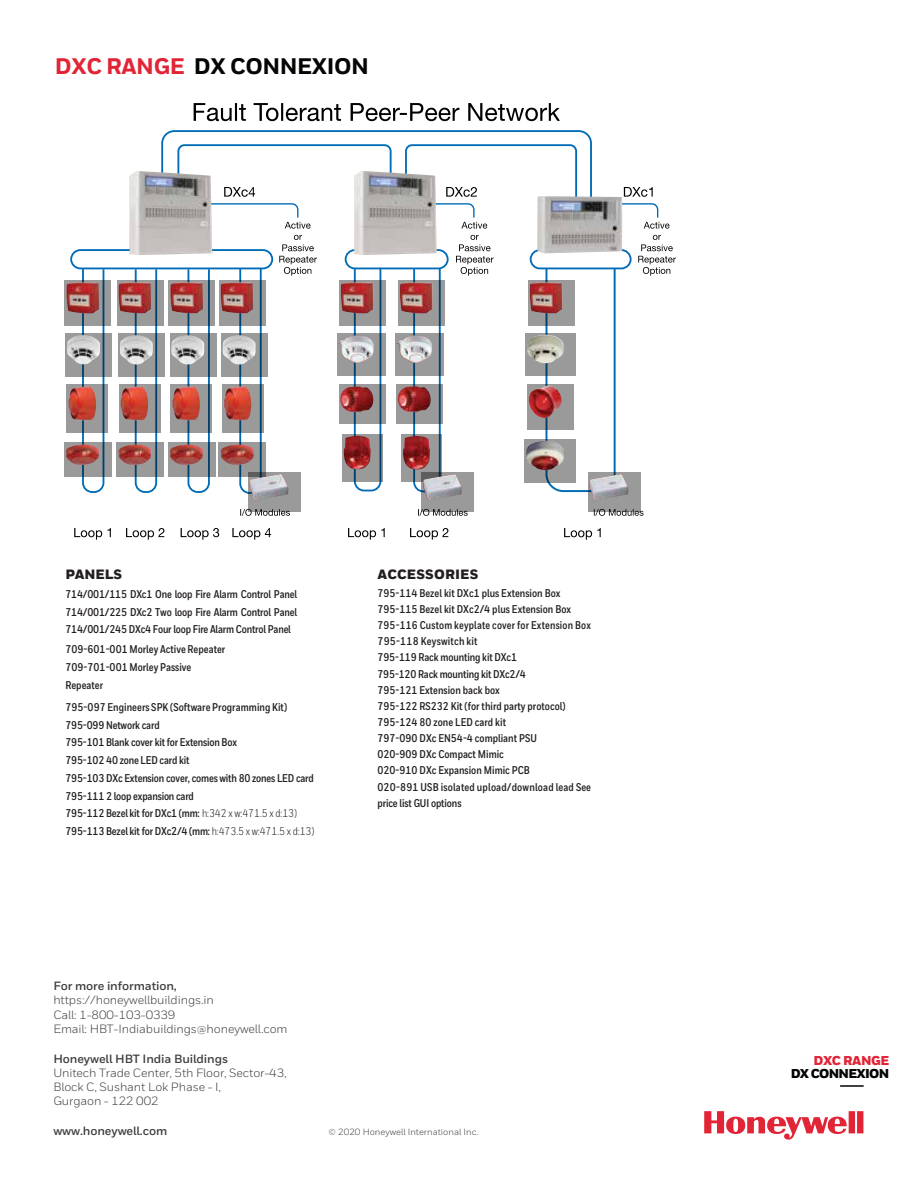
<style>
.page{position:relative;width:918px;height:1188px;background:#fff}
.page>*{position:absolute;margin:0;border:0;box-sizing:border-box;transform-origin:0 0}
.t1{font:800 22.5px "Honeywell Sans";letter-spacing:-.02em;color:#040503}
.t2{font:900 13.5px "Honeywell Sans";letter-spacing:.01em;color:#231f20}
.t3{font:900 12.9px "Honeywell Sans";letter-spacing:-.055em;color:#040503}
.t4{font:900 12.9px "Honeywell Sans";letter-spacing:-.035em;color:#e22536}
.t5{font:12px/14.5px "Honeywell Sans";letter-spacing:-.01em;color:#3e3e3f}
.t6{font:700 12px "Honeywell Sans";letter-spacing:-.01em;color:#3e3e3f}
.t7{font:700 11.25px/16.2px "Honeywell Cond";color:#231f20}
.t8{font:9px "Honeywell Sans";color:#3e3e3f}
.s1{color:#e22536}
.s2{font-weight:400}
</style>
<div class="page">
<svg style="left:704px;top:1111px;width:159px;height:29px"></svg>
<hr style="left:840px;top:1085px;width:23px;height:2px;background:#3e3e3f">
<svg style="left:74px;top:103px;width:602px;height:437px"></svg>
<svg style="left:70px;top:248px;width:562px;height:245px"></svg>
<svg style="left:212px;top:202px;width:263px;height:17px"></svg>
<img style="left:354px;top:171px;width:83px;height:84px">
<img style="left:130px;top:171px;width:82px;height:84px">
<img style="left:537px;top:196px;width:85px;height:57px">
<div style="left:64px;top:281px;width:47px;height:45px;background:#000;opacity:.4"></div>
<img style="left:66px;top:282px;width:33px;height:32px">
<div style="left:117px;top:280px;width:47px;height:46px;background:#000;opacity:.4"></div>
<img style="left:118px;top:282px;width:33px;height:31px">
<div style="left:168px;top:280px;width:47px;height:46px;background:#000;opacity:.4"></div>
<img style="left:170px;top:282px;width:33px;height:31px">
<div style="left:219px;top:280px;width:47px;height:46px;background:#000;opacity:.4"></div>
<img style="left:221px;top:282px;width:33px;height:31px">
<div style="left:339px;top:280px;width:47px;height:46px;background:#000;opacity:.4"></div>
<img style="left:341px;top:282px;width:33px;height:32px">
<div style="left:398px;top:280px;width:47px;height:46px;background:#000;opacity:.4"></div>
<img style="left:400px;top:282px;width:33px;height:32px">
<div style="left:528px;top:280px;width:47px;height:46px;background:#9a9a9a"></div>
<img style="left:530px;top:282px;width:33px;height:32px">
<div style="left:337px;top:333px;width:49px;height:42px;background:#000;opacity:.4"></div>
<img style="left:338px;top:335px;width:36px;height:28px">
<div style="left:396px;top:333px;width:48px;height:42px;background:#000;opacity:.4"></div>
<img style="left:397px;top:335px;width:35px;height:28px">
<div style="left:525px;top:333px;width:51px;height:42px;background:#9a9a9a"></div>
<img style="left:527px;top:335px;width:37px;height:29px">
<div style="left:65px;top:333px;width:47px;height:44px;background:#000;opacity:.4"></div>
<img style="left:67px;top:335px;width:34px;height:30px">
<div style="left:118px;top:334px;width:47px;height:43px;background:#000;opacity:.4"></div>
<img style="left:119px;top:335px;width:34px;height:30px">
<div style="left:170px;top:334px;width:47px;height:43px;background:#000;opacity:.4"></div>
<img style="left:171px;top:335px;width:34px;height:30px">
<div style="left:221px;top:334px;width:47px;height:43px;background:#000;opacity:.4"></div>
<img style="left:222px;top:335px;width:34px;height:30px">
<div style="left:64px;top:443px;width:47px;height:34px;background:#000;opacity:.4"></div>
<img style="left:66px;top:445px;width:33px;height:20px">
<div style="left:116px;top:443px;width:48px;height:34px;background:#000;opacity:.4"></div>
<img style="left:118px;top:445px;width:34px;height:20px">
<div style="left:168px;top:443px;width:47px;height:34px;background:#000;opacity:.4"></div>
<img style="left:170px;top:445px;width:33px;height:20px">
<div style="left:219px;top:443px;width:47px;height:34px;background:#000;opacity:.4"></div>
<img style="left:221px;top:445px;width:33px;height:20px">
<div style="left:67px;top:385px;width:41px;height:48px;background:#000;opacity:.4"></div>
<img style="left:68px;top:386px;width:29px;height:35px">
<div style="left:119px;top:384px;width:41px;height:49px;background:#000;opacity:.4"></div>
<img style="left:120px;top:386px;width:29px;height:35px">
<div style="left:170px;top:384px;width:42px;height:49px;background:#000;opacity:.4"></div>
<img style="left:172px;top:386px;width:28px;height:35px">
<div style="left:222px;top:384px;width:41px;height:49px;background:#000;opacity:.4"></div>
<img style="left:223px;top:386px;width:29px;height:35px">
<div style="left:339px;top:384px;width:47px;height:40px;background:#000;opacity:.4"></div>
<img style="left:340px;top:386px;width:33px;height:26px">
<div style="left:342px;top:434px;width:41px;height:47px;background:#000;opacity:.4"></div>
<img style="left:342px;top:436px;width:29px;height:35px">
<div style="left:401px;top:434px;width:41px;height:48px;background:#000;opacity:.4"></div>
<img style="left:401px;top:436px;width:29px;height:35px">
<div style="left:524px;top:439px;width:52px;height:43px;background:#9a9a9a"></div>
<img style="left:526px;top:441px;width:38px;height:29px">
<div style="left:396px;top:384px;width:47px;height:40px;background:#000;opacity:.4"></div>
<img style="left:398px;top:386px;width:33px;height:26px">
<div style="left:527px;top:384px;width:47px;height:46px;background:#9a9a9a"></div>
<img style="left:529px;top:386px;width:33px;height:33px">
<div style="left:421px;top:473px;width:53px;height:39px;background:#9a9a9a"></div>
<img style="left:423px;top:474px;width:39px;height:27px">
<div style="left:248px;top:473px;width:53px;height:39px;background:#9a9a9a"></div>
<img style="left:250px;top:474px;width:38px;height:27px">
<div style="left:588px;top:473px;width:53px;height:39px;background:#9a9a9a"></div>
<img style="left:590px;top:474px;width:38px;height:27px">
<h1 class="t1" style="left:55px;top:52px;width:315px"><span class="s1">DXC RANGE</span> DX CONNEXION</h1>
<p class="t2" style="left:65px;top:566px;width:58px">PANELS</p>
<p class="t7" style="left:65px;top:585px;width:233px;line-height:17.7px;text-align:justify">714/001/115 DXc1 One loop Fire Alarm Control Panel 714/001/225 DXc2 Two loop Fire Alarm Control Panel 714/001/245 DXc4 Four loop Fire Alarm Control Panel</p>
<p class="t7" style="left:65px;top:641px;width:161px;line-height:17.7px">709-601-001 Morley Active Repeater<br>709-701-001 Morley Passive<br>Repeater</p>
<p class="t7" style="left:65px;top:699px;width:251px;line-height:17.7px">795-097 Engineers SPK (Software Programming Kit)<br>795-099 Network card<br>795-101 Blank cover kit for Extension Box<br>795-102 40 zone LED card kit<br>795-103 DXc Extension cover, comes with 80 zones LED card 795-111 2 loop expansion card<br>795-112 Bezel kit for DXc1 (mm: <span class="s2">h:342 x w:471.5 x d:13)<br></span>795-113 Bezel kit for DXc2/4 (mm: <span class="s2">h:473.5 x w:471.5 x d:13)</span></p>
<p class="t2" style="left:377px;top:566px;width:103px">ACCESSORIES</p>
<p class="t7" style="left:377px;top:585px;width:215px">795-114 Bezel kit DXc1 plus Extension Box 795-115 Bezel kit DXc2/4 plus Extension Box 795-116 Custom keyplate cover for Extension Box 795-118 Keyswitch kit<br>795-119 Rack mounting kit DXc1<br>795-120 Rack mounting kit DXc2/4<br>795-121 Extension back box<br>795-122 RS232 Kit (for third party protocol)<br>795-124 80 zone LED card kit<br>797-090 DXc EN54-4 compliant PSU<br>020-909 DXc Compact Mimic<br>020-910 DXc Expansion Mimic PCB<br>020-891 USB isolated upload/download lead See price list GUI options</p>
<p class="t6" style="left:53px;top:979px;width:125px">For more information,</p>
<p class="t5" style="left:53px;top:993px;width:236px">https://honeywellbuildings.in<br>Call: 1-800-103-0339<br>Email: HBT-Indiabuildings@honeywell.com</p>
<p class="t6" style="left:53px;top:1051px;width:176px">Honeywell HBT India Buildings</p>
<p class="t5" style="left:53px;top:1065px;width:235px">Unitech Trade Center, 5th Floor, Sector-43,<br>Block C, Sushant Lok Phase - I,<br>Gurgaon - 122 002</p>
<p class="t6" style="left:53px;top:1123px;width:115px">www.honeywell.com</p>
<p class="t8" style="left:329px;top:1126px;width:151px">© 2020 Honeywell International Inc.</p>
<p class="t4" style="left:813px;top:1053px;width:77px">DXC RANGE</p>
<p class="t3" style="left:791px;top:1065px;width:100px">DX CONNEXION</p>
</div>
